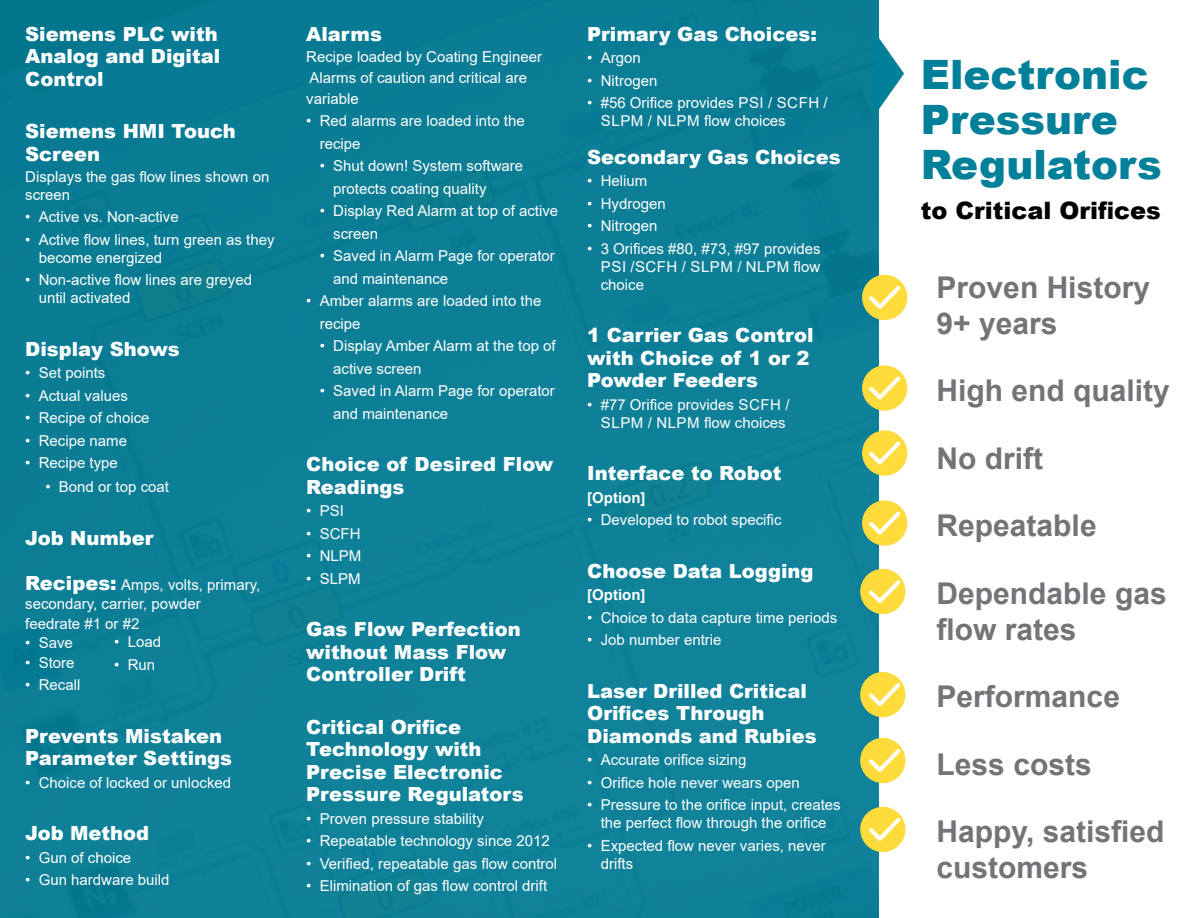
<style>
.page{position:relative;width:1188px;height:918px;background:#fff}
.page>*{position:absolute;margin:0;border:0;box-sizing:border-box;transform-origin:0 0}
.t1{font:900 40.5px/45px "Arial";color:#02809a}
.t2{font:700 30px/36px "Arial";color:#727477}
.t3{font:900 24px "Arial";color:#000}
.t4{font:900 19.5px/22.5px "Arial";color:#fff}
.t5{font:15px/18px "Arial";color:#fff}
.t6{font:700 15px "Arial";color:#fff}
.s1{font-weight:900;font-size:19.5px}
</style>
<div class="page">
<div style="left:0;top:0;width:879px;height:918px;background:#0d7e96"></div>
<div style="left:863px;top:276px;width:43px;height:43px;background:#ffdc3b;border-radius:50%"></div>
<div style="left:862px;top:275px;width:45px;height:45px;border:2px solid #ffdc3b;border-radius:50%"></div>
<div style="left:863px;top:366px;width:43px;height:44px;background:#ffdc3b;border-radius:50%"></div>
<div style="left:862px;top:365px;width:45px;height:46px;border:2px solid #ffdc3b;border-radius:50%"></div>
<div style="left:863px;top:431px;width:43px;height:44px;background:#ffdc3b;border-radius:50%"></div>
<div style="left:862px;top:430px;width:45px;height:46px;border:2px solid #ffdc3b;border-radius:50%"></div>
<div style="left:863px;top:501px;width:43px;height:44px;background:#ffdc3b;border-radius:50%"></div>
<div style="left:862px;top:500px;width:45px;height:46px;border:2px solid #ffdc3b;border-radius:50%"></div>
<div style="left:861px;top:570px;width:43px;height:43px;background:#ffdc3b;border-radius:50%"></div>
<div style="left:860px;top:569px;width:45px;height:45px;border:2px solid #ffdc3b;border-radius:50%"></div>
<div style="left:861px;top:673px;width:43px;height:43px;background:#ffdc3b;border-radius:50%"></div>
<div style="left:860px;top:672px;width:45px;height:45px;border:2px solid #ffdc3b;border-radius:50%"></div>
<div style="left:861px;top:739px;width:43px;height:43px;background:#ffdc3b;border-radius:50%"></div>
<div style="left:860px;top:738px;width:45px;height:45px;border:2px solid #ffdc3b;border-radius:50%"></div>
<div style="left:861px;top:808px;width:43px;height:43px;background:#ffdc3b;border-radius:50%"></div>
<div style="left:860px;top:807px;width:45px;height:45px;border:2px solid #ffdc3b;border-radius:50%"></div>
<svg style="left:865px;top:282px;width:39px;height:31px"></svg>
<svg style="left:865px;top:373px;width:39px;height:30px"></svg>
<svg style="left:865px;top:438px;width:39px;height:30px"></svg>
<svg style="left:865px;top:508px;width:39px;height:30px"></svg>
<svg style="left:865px;top:576px;width:39px;height:31px"></svg>
<svg style="left:865px;top:679px;width:39px;height:31px"></svg>
<svg style="left:865px;top:745px;width:39px;height:31px"></svg>
<svg style="left:865px;top:814px;width:39px;height:31px"></svg>
<svg style="left:874px;top:31px;width:30px;height:86px"></svg>
<p class="t4" style="left:25px;top:22px;width:194px">Siemens PLC with</p>
<p class="t4" style="left:25px;top:44px;width:197px">Analog and Digital<br>Control</p>
<p class="t4" style="left:25px;top:119px;width:212px">Siemens HMI Touch<br>Screen</p>
<p class="t5" style="left:25px;top:167px;width:246px">Displays the gas flow lines shown on screen</p>
<p class="t5" style="left:25px;top:208px;width:155px">• Active vs. Non-active</p>
<p class="t5" style="left:39px;top:230px;width:237px;text-indent:-14px">• Active flow lines, turn green as they become energized</p>
<p class="t5" style="left:39px;top:271px;width:215px;text-indent:-14px">• Non-active flow lines are greyed until activated</p>
<p class="t4" style="left:25px;top:337px;width:156px">Display Shows</p>
<p class="t5" style="left:25px;top:364px;width:82px">• Set points</p>
<p class="t5" style="left:25px;top:386px;width:104px">• Actual values</p>
<p class="t5" style="left:25px;top:409px;width:126px">• Recipe of choice</p>
<p class="t5" style="left:25px;top:431px;width:103px">• Recipe name</p>
<p class="t5" style="left:25px;top:454px;width:94px">• Recipe type</p>
<p class="t5" style="left:45px;top:478px;width:125px">• Bond or top coat</p>
<p class="t4" style="left:25px;top:526px;width:130px">Job Number</p>
<p class="t5" style="left:25px;top:575px;width:237px;line-height:19.5px"><span class="s1">Recipes:</span> Amps, volts, primary, secondary, carrier, powder<br>feedrate #1 or #2</p>
<p class="t5" style="left:25px;top:634px;width:49px">• Save</p>
<p class="t5" style="left:25px;top:653px;width:51px">• Store</p>
<p class="t5" style="left:25px;top:676px;width:57px">• Recall</p>
<p class="t4" style="left:25px;top:724px;width:208px">Prevents Mistaken<br>Parameter Settings</p>
<p class="t5" style="left:25px;top:773px;width:208px">• Choice of locked or unlocked</p>
<p class="t4" style="left:25px;top:821px;width:126px">Job Method</p>
<p class="t5" style="left:25px;top:848px;width:108px">• Gun of choice</p>
<p class="t5" style="left:25px;top:871px;width:146px">• Gun hardware build</p>
<p class="t5" style="left:114px;top:633px;width:48px">• Load</p>
<p class="t5" style="left:114px;top:655px;width:43px">• Run</p>
<p class="t4" style="left:306px;top:22px;width:77px">Alarms</p>
<p class="t5" style="left:306px;top:47px;width:237px">Recipe loaded by Coating Engineer</p>
<p class="t5" style="left:306px;top:67px;width:222px;line-height:21px">Alarms of caution and critical are variable</p>
<p class="t5" style="left:320px;top:110px;width:207px;line-height:22.5px;text-indent:-14px">• Red alarms are loaded into the recipe</p>
<p class="t5" style="left:333px;top:155px;width:192px;line-height:22.5px;text-indent:-14px">• Shut down! System software protects coating quality</p>
<p class="t5" style="left:333px;top:200px;width:227px;line-height:22.5px;text-indent:-14px">• Display Red Alarm at top of active screen</p>
<p class="t5" style="left:333px;top:245px;width:223px;line-height:22.5px;text-indent:-14px">• Saved in Alarm Page for operator and maintenance</p>
<p class="t5" style="left:320px;top:290px;width:223px;line-height:22.5px;text-indent:-14px">• Amber alarms are loaded into the recipe</p>
<p class="t5" style="left:333px;top:335px;width:224px;line-height:22.5px;text-indent:-14px">• Display Amber Alarm at the top of active screen</p>
<p class="t5" style="left:333px;top:380px;width:223px;line-height:22.5px;text-indent:-14px">• Saved in Alarm Page for operator and maintenance</p>
<p class="t4" style="left:306px;top:452px;width:249px">Choice of Desired Flow<br>Readings</p>
<p class="t5" style="left:306px;top:502px;width:39px">• PSI</p>
<p class="t5" style="left:306px;top:524px;width:56px">• SCFH</p>
<p class="t5" style="left:306px;top:547px;width:57px">• NLPM</p>
<p class="t5" style="left:306px;top:569px;width:56px">• SLPM</p>
<p class="t4" style="left:306px;top:617px;width:216px">Gas Flow Perfection without Mass Flow<br>Controller Drift</p>
<p class="t4" style="left:306px;top:715px;width:219px">Critical Orifice<br>Technology with<br>Precise Electronic<br>Pressure Regulators</p>
<p class="t5" style="left:306px;top:809px;width:179px">• Proven pressure stability</p>
<p class="t5" style="left:306px;top:832px;width:245px">• Repeatable technology since 2012</p>
<p class="t5" style="left:306px;top:854px;width:253px">• Verified, repeatable gas flow control</p>
<p class="t5" style="left:306px;top:877px;width:243px">• Elimination of gas flow control drift</p>
<p class="t4" style="left:587px;top:22px;width:231px">Primary Gas Choices:</p>
<p class="t5" style="left:587px;top:49px;width:55px">• Argon</p>
<p class="t5" style="left:587px;top:71px;width:72px">• Nitrogen</p>
<p class="t5" style="left:601px;top:94px;width:228px;text-indent:-14px">• #56 Orifice provides PSI / SCFH /<br>SLPM / NLPM flow choices</p>
<p class="t4" style="left:587px;top:145px;width:255px">Secondary Gas Choices</p>
<p class="t5" style="left:587px;top:172px;width:62px">• Helium</p>
<p class="t5" style="left:587px;top:194px;width:80px">• Hydrogen</p>
<p class="t5" style="left:587px;top:217px;width:72px">• Nitrogen</p>
<p class="t5" style="left:601px;top:239px;width:222px;text-align:justify;text-indent:-14px">• 3 Orifices #80, #73, #97 provides PSI /SCFH / SLPM / NLPM flow choice</p>
<p class="t4" style="left:587px;top:323px;width:228px">1 Carrier Gas Control with Choice of 1 or 2<br>Powder Feeders</p>
<p class="t5" style="left:587px;top:395px;width:204px;text-align:right">• #77 Orifice provides SCFH /<br>SLPM / NLPM flow choices</p>
<p class="t4" style="left:587px;top:461px;width:196px">Interface to Robot</p>
<p class="t6" style="left:587px;top:487px;width:60px">[Option]</p>
<p class="t5" style="left:587px;top:511px;width:196px">• Developed to robot specific</p>
<p class="t4" style="left:587px;top:559px;width:228px">Choose Data Logging</p>
<p class="t6" style="left:587px;top:584px;width:60px">[Option]</p>
<p class="t5" style="left:587px;top:608px;width:252px">• Choice to data capture time periods</p>
<p class="t5" style="left:587px;top:631px;width:136px">• Job number entrie</p>
<p class="t4" style="left:587px;top:679px;width:231px">Laser Drilled Critical<br>Orifices Through<br>Diamonds and Rubies</p>
<p class="t5" style="left:587px;top:751px;width:161px">• Accurate orifice sizing</p>
<p class="t5" style="left:587px;top:773px;width:214px">• Orifice hole never wears open</p>
<p class="t5" style="left:587px;top:796px;width:255px;text-align:center">• Pressure to the orifice input, creates the perfect flow through the orifice</p>
<p class="t5" style="left:601px;top:836px;width:227px;text-indent:-14px">• Expected flow never varies, never drifts</p>
<p class="t1" style="left:921px;top:51px;width:243px">Electronic<br>Pressure<br>Regulators</p>
<p class="t3" style="left:921px;top:193px;width:241px">to Critical Orifices</p>
<p class="t2" style="left:937px;top:270px;width:215px">Proven History</p>
<p class="t2" style="left:937px;top:306px;width:122px">9+ years</p>
<p class="t2" style="left:937px;top:373px;width:235px">High end quality</p>
<p class="t2" style="left:937px;top:441px;width:108px">No drift</p>
<p class="t2" style="left:937px;top:508px;width:162px">Repeatable</p>
<p class="t2" style="left:937px;top:576px;width:232px">Dependable gas flow rates</p>
<p class="t2" style="left:937px;top:679px;width:185px">Performance</p>
<p class="t2" style="left:937px;top:747px;width:157px">Less costs</p>
<p class="t2" style="left:937px;top:814px;width:229px">Happy, satisfied</p>
<p class="t2" style="left:937px;top:850px;width:153px">customers</p>
</div>
